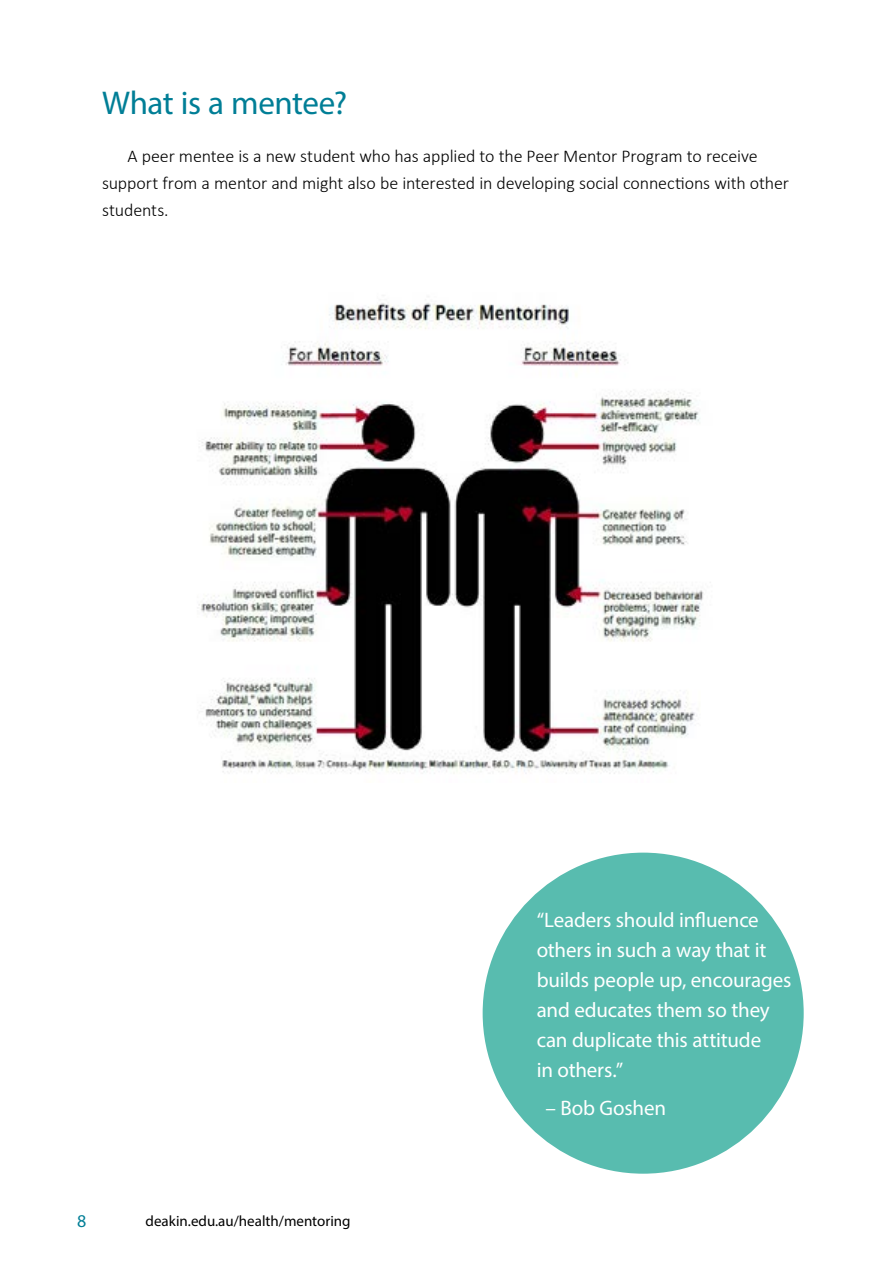
<style>
.page{position:relative;width:893px;height:1263px;background:#fff}
.page>*{position:absolute;margin:0;border:0;box-sizing:border-box;transform-origin:0 0}
.t1{font:33px "Myriad Pro";letter-spacing:-.015em;color:#007e96}
.t2{font:21px/30px "Myriad Pro";letter-spacing:-.01em;color:#fff}
.t3{font:300 18px/27px "Calibri";letter-spacing:-.01em;color:#000}
.t4{font:18px "Myriad Pro";color:#007e96}
.t5{font:15px "Myriad Pro";color:#000}
</style>
<div class="page">
<img style="left:199px;top:303px;width:505px;height:471px">
<div style="left:483px;top:853px;width:321px;height:321px;background:#58bcaf;border-radius:50%"></div>
<h1 class="t1" style="left:102px;top:83px;width:247px">What is a mentee?</h1>
<p class="t3" style="left:102px;top:143px;width:688px;text-indent:26px">A peer mentee is a new student who has applied to the Peer Mentor Program to receive support from a mentor and might also be interested in developing social connections with other students.</p>
<p class="t4" style="left:77px;top:1210px;width:11px">8</p>
<p class="t5" style="left:146px;top:1212px;width:206px">deakin.edu.au/health/mentoring</p>
<p class="t2" style="left:537px;top:905px;width:256px">“Leaders should influence others in such a way that it builds people up, encourages and educates them so they can duplicate this attitude<br>in others.”</p>
<p class="t2" style="left:546px;top:1092px;width:122px">– Bob Goshen</p>
</div>
